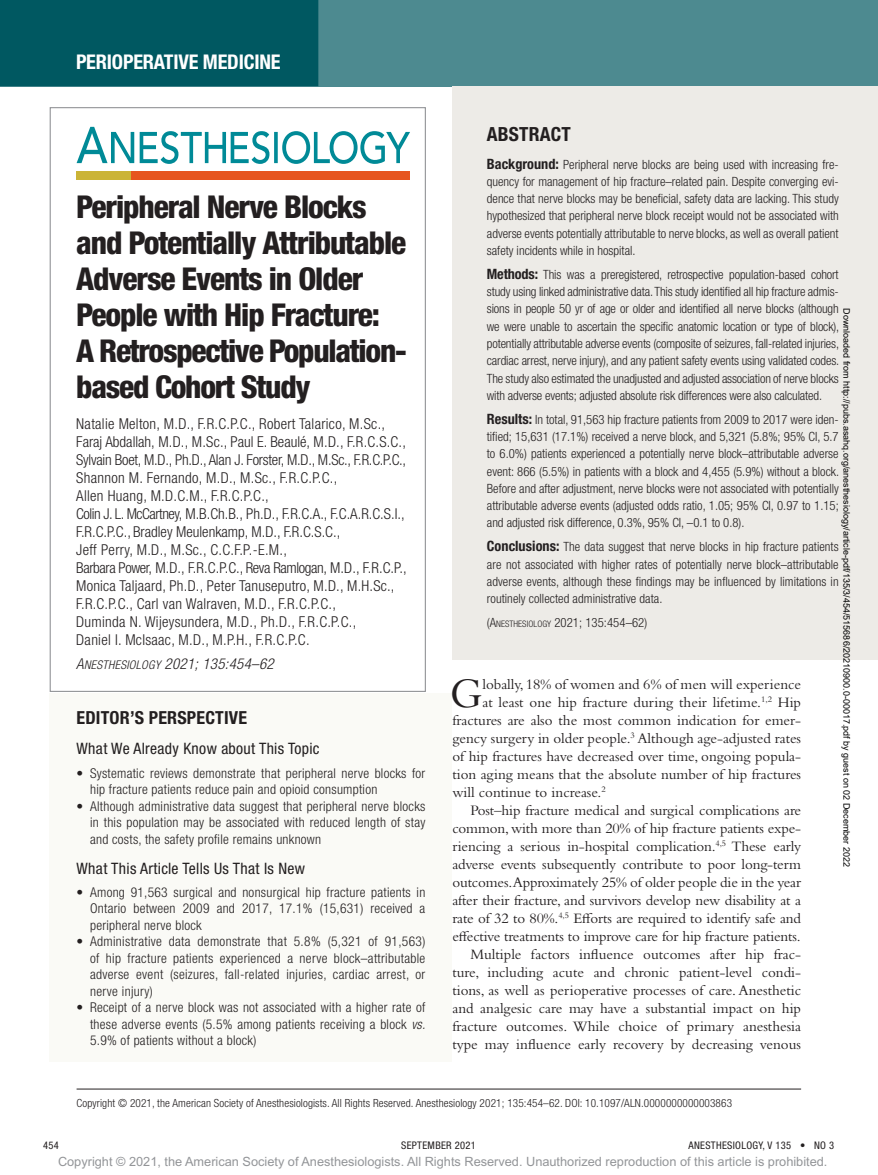
<style>
.page{position:relative;width:878px;height:1175px;background:#fff}
.page>*{position:absolute;margin:0;border:0;box-sizing:border-box;transform-origin:0 0}
.t1{font:43.95px "Bembo Std";color:#231f20}
.t2{font:800 condensed 31.5px/36px "Helvetica Neue LT Std";letter-spacing:-.035em;color:#231f20}
.t3{font:700 condensed 20.25px "Helvetica Neue LT Std";letter-spacing:-.01em;color:#fff}
.t4{font:700 condensed 19.5px "Helvetica Neue LT Std";color:#231f20}
.t5{font:700 condensed 18px "Helvetica Neue LT Std";color:#231f20}
.t6{font:condensed 15.75px "Helvetica Neue LT Std";letter-spacing:.02em;color:#231f20}
.t7{font:15px "Bembo Std";color:#231f20}
.t8{font:300 condensed 15px/18px "Helvetica Neue LT Std";letter-spacing:.015em;color:#231f20}
.t9{font:italic 300 condensed 15px "Helvetica Neue LT Std";letter-spacing:.02em;color:#231f20}
.t10{font:300 condensed 13.5px/16.5px "Helvetica Neue LT Std";letter-spacing:.02em;color:#231f20;text-align:justify}
.t11{font:300 condensed 12.75px/17.2px "Helvetica Neue LT Std";color:#231f20;text-align:justify}
.t12{font:12.75px "Arial MT Std";color:#939598}
.t13{font:300 condensed 11.25px "Helvetica Neue LT Std";letter-spacing:.01em;color:#231f20}
.t14{font:condensed 10.5px "Helvetica Neue LT Std";letter-spacing:.03em;color:#231f20}
.t15{font:9px "Arial";color:#000}
.s1{font-family:"Helvetica Neue LT Std Lt Cn O SC800";font-weight:400;font-style:normal;font-stretch:normal}
.s2{font-family:"Helvetica Neue LT Std Lt Cn O SC800";font-weight:400;font-style:normal;font-stretch:normal;font-size:12px}
.s3{font-style:italic}
.s4{font-weight:700;font-size:14.25px}
.s5{font-size:9px}
</style>
<div class="page">
<div style="left:0;top:0;width:878px;height:86px;background:#4d8a90"></div>
<div style="left:0;top:0;width:318px;height:86px;background:#005861"></div>
<div style="left:124px;top:171px;width:286px;height:8px;background:#e6551f"></div>
<div style="left:77px;top:171px;width:54px;height:8px;background:#cbb437"></div>
<svg style="left:77px;top:127px;width:333px;height:37px"></svg>
<div style="left:50px;top:693px;width:402px;height:50px;background:#fafaf6"></div>
<div style="left:50px;top:727px;width:402px;height:83px;background:#fafaf6"></div>
<div style="left:50px;top:760px;width:402px;height:99px;background:#fafaf6"></div>
<div style="left:50px;top:846px;width:402px;height:99px;background:#fafaf6"></div>
<div style="left:50px;top:896px;width:402px;height:115px;background:#fafaf6"></div>
<div style="left:50px;top:962px;width:402px;height:99px;background:#fafaf6"></div>
<div style="left:452px;top:86px;width:426px;height:89px;background:#edebe7"></div>
<div style="left:452px;top:118px;width:426px;height:170px;background:#edebe7"></div>
<div style="left:452px;top:228px;width:426px;height:204px;background:#edebe7"></div>
<div style="left:452px;top:373px;width:426px;height:187px;background:#edebe7"></div>
<div style="left:452px;top:500px;width:426px;height:136px;background:#edebe7"></div>
<div style="left:452px;top:577px;width:426px;height:83px;background:#edebe7"></div>
<hr style="left:77px;top:1088px;width:724px;height:1px;background:#231f20">
<h3 class="t3" style="left:76px;top:49px;width:206px">Perioperative Medicine</h3>
<h2 class="t2" style="left:76px;top:188px;width:332px">Peripheral Nerve Blocks and Potentially Attributable<br>Adverse Events in Older<br>People with Hip Fracture:<br>A Retrospective Population&shy;based Cohort Study</h2>
<p class="t8" style="left:76px;top:415px;width:332px">Natalie Melton, M.D., F.R.C.P.C., Robert Talarico, M.Sc., Faraj Abdallah, M.D., M.Sc., Paul E. Beaulé, M.D., F.R.C.S.C., Sylvain Boet, M.D., Ph.D., Alan J. Forster, M.D., M.Sc., F.R.C.P.C., Shannon M. Fernando, M.D., M.Sc., F.R.C.P.C.,<br>Allen Huang, M.D.C.M., F.R.C.P.C.,<br>Colin J. L. McCartney, M.B.Ch.B., Ph.D., F.R.C.A., F.C.A.R.C.S.I., F.R.C.P.C., Bradley Meulenkamp, M.D., F.R.C.S.C.,<br>Jeff Perry, M.D., M.Sc., C.C.F.P.-E.M.,<br>Barbara Power, M.D., F.R.C.P.C., Reva Ramlogan, M.D., F.R.C.P., Monica Taljaard, Ph.D., Peter Tanuseputro, M.D., M.H.Sc., F.R.C.P.C., Carl van Walraven, M.D., F.R.C.P.C.,<br>Duminda N. Wijeysundera, M.D., Ph.D., F.R.C.P.C.,<br>Daniel I. McIsaac, M.D., M.P.H., F.R.C.P.C.</p>
<p class="t9" style="left:76px;top:655px;width:199px"><span class="s1">A</span><span class="s2">NESTHESIOLOGY</span> 2021; 135:454–62</p>
<h3 class="t5" style="left:77px;top:707px;width:10px">EDITOR</h3>
<h3 class="t5" style="left:130px;top:707px;width:76px">’S PERSPECTIVE</h3>
<p class="t6" style="left:77px;top:739px;width:244px">What We Already Know about This Topic</p>
<p class="t10" style="left:90px;top:764px;width:337px;text-indent:-14px">• Systematic reviews demonstrate that peripheral nerve blocks for hip fracture patients reduce pain and opioid consumption</p>
<p class="t10" style="left:90px;top:797px;width:337px;text-indent:-14px">• Although administrative data suggest that peripheral nerve blocks in this population may be associated with reduced length of stay and costs, the safety profile remains unknown</p>
<p class="t6" style="left:77px;top:859px;width:230px">What This Article Tells Us That Is New</p>
<p class="t10" style="left:90px;top:883px;width:337px;text-indent:-14px">• Among 91,563 surgical and nonsurgical hip fracture patients in Ontario between 2009 and 2017, 17.1% (15,631) received a peripheral nerve block</p>
<p class="t10" style="left:90px;top:933px;width:337px;text-indent:-14px">• Administrative data demonstrate that 5.8% (5,321 of 91,563) of hip fracture patients experienced a nerve block–attributable adverse event (seizures, fall-related injuries, cardiac arrest, or nerve injury)</p>
<p class="t10" style="left:90px;top:999px;width:337px;text-indent:-14px">• Receipt of a nerve block was not associated with a higher rate of these adverse events (5.5% among patients receiving a block <span class="s3">vs.<br></span>5.9% of patients without a block)</p>
<h3 class="t4" style="left:487px;top:122px;width:44px">ABSTRACT</h3>
<p class="t11" style="left:487px;top:155px;width:353px"><span class="s4">Background:</span> Peripheral nerve blocks are being used with increasing fre&shy;quency for management of hip fracture–related pain. Despite converging evi&shy;dence that nerve blocks may be beneficial, safety data are lacking. This study hypothesized that peripheral nerve block receipt would not be associated with adverse events potentially attributable to nerve blocks, as well as overall patient safety incidents while in hospital.</p>
<p class="t11" style="left:487px;top:266px;width:354px"><span class="s4">Methods:</span> This was a preregistered, retrospective population-based cohort study using linked administrative data. This study identified all hip fracture admis&shy;sions in people 50 yr of age or older and identified all nerve blocks (although we were unable to ascertain the specific anatomic location or type of block), potentially attributable adverse events (composite of seizures, fall-related injuries, cardiac arrest, nerve injury), and any patient safety events using validated codes.<br>The study also estimated the unadjusted and adjusted association of nerve blocks with adverse events; adjusted absolute risk differences were also calculated.</p>
<p class="t11" style="left:487px;top:410px;width:354px"><span class="s4">Results:</span> In total, 91,563 hip fracture patients from 2009 to 2017 were iden&shy;tified; 15,631 (17.1%) received a nerve block, and 5,321 (5.8%; 95% CI, 5.7 to 6.0%) patients experienced a potentially nerve block–attributable adverse event: 866 (5.5%) in patients with a block and 4,455 (5.9%) without a block.<br>Before and after adjustment, nerve blocks were not associated with potentially attributable adverse events (adjusted odds ratio, 1.05; 95% CI, 0.97 to 1.15; and adjusted risk difference, 0.3%, 95% CI, –0.1 to 0.8).</p>
<p class="t11" style="left:487px;top:538px;width:353px"><span class="s4">Conclusions:</span> The data suggest that nerve blocks in hip fracture patients are not associated with higher rates of potentially nerve block–attributable adverse events, although these findings may be influenced by limitations in routinely collected administrative data.</p>
<p class="t11" style="left:487px;top:614px;width:162px">(A<span class="s5">NESTHESIOLOGY</span> 2021; 135:454–62)</p>
<p class="t15" style="left:850px;top:308px;width:560px;rotate:90deg">Downloaded from http://pubs.asahq.org/anesthesiology/article-pdf/135/3/454/515686/20210900.0-00017.pdf by guest on 02 December 2022</p>
<h1 class="t1" style="left:450px;top:667px;width:34px">G</h1>
<p class="t7" style="left:482px;top:675px;width:320px">lobally, 18% of women and 6% of men will experience</p>
<p class="t7" style="left:482px;top:693px;width:320px">at least one hip fracture during their lifetime.<sup>1,2</sup> Hip</p>
<p class="t7" style="left:452px;top:711px;width:350px">fractures are also the most common indication for emer-</p>
<p class="t7" style="left:452px;top:729px;width:350px">gency surgery in older people.<sup>3</sup> Although age-adjusted rates</p>
<p class="t7" style="left:452px;top:747px;width:350px">of hip fractures have decreased over time, ongoing popula-</p>
<p class="t7" style="left:452px;top:765px;width:350px">tion aging means that the absolute number of hip fractures</p>
<p class="t7" style="left:452px;top:783px;width:155px">will continue to increase.<sup>2</sup></p>
<p class="t7" style="left:470px;top:801px;width:332px">Post–hip fracture medical and surgical complications are</p>
<p class="t7" style="left:452px;top:819px;width:350px">common, with more than 20% of hip fracture patients expe-</p>
<p class="t7" style="left:452px;top:837px;width:350px">riencing a serious in-hospital complication.<sup>4,5</sup> These early</p>
<p class="t7" style="left:452px;top:855px;width:350px">adverse events subsequently contribute to poor long-term</p>
<p class="t7" style="left:452px;top:873px;width:350px">outcomes.Approximately 25% of older people die in the year</p>
<p class="t7" style="left:452px;top:891px;width:350px">after their fracture, and survivors develop new disability at a</p>
<p class="t7" style="left:452px;top:909px;width:350px">rate of 32 to 80%.<sup>4,5</sup> Efforts are required to identify safe and</p>
<p class="t7" style="left:452px;top:927px;width:350px">effective treatments to improve care for hip fracture patients.</p>
<p class="t7" style="left:470px;top:945px;width:332px">Multiple factors influence outcomes after hip frac-</p>
<p class="t7" style="left:452px;top:963px;width:350px">ture, including acute and chronic patient-level condi-</p>
<p class="t7" style="left:452px;top:981px;width:350px">tions, as well as perioperative processes of care. Anesthetic</p>
<p class="t7" style="left:452px;top:999px;width:350px">and analgesic care may have a substantial impact on hip</p>
<p class="t7" style="left:452px;top:1017px;width:350px">fracture outcomes. While choice of primary anesthesia</p>
<p class="t7" style="left:452px;top:1035px;width:350px">type may influence early recovery by decreasing venous</p>
<p class="t13" style="left:77px;top:1097px;width:657px">Copyright © 2021, the American Society of Anesthesiologists. All Rights Reserved. Anesthesiology 2021; 135:454–62. DOI: 10.1097/ALN.0000000000003863</p>
<p class="t14" style="left:43px;top:1139px;width:17px">454</p>
<p class="t14" style="left:401px;top:1139px;width:76px">September 2021</p>
<p class="t14" style="left:688px;top:1139px;width:147px">ANESTHESIOLOGY, V 135 • NO 3</p>
<p class="t12" style="left:58px;top:1154px;width:771px">Copyright © 2021, the American Society of Anesthesiologists. All Rights Reserved. Unauthorized reproduction of this article is prohibited.</p>
</div>
